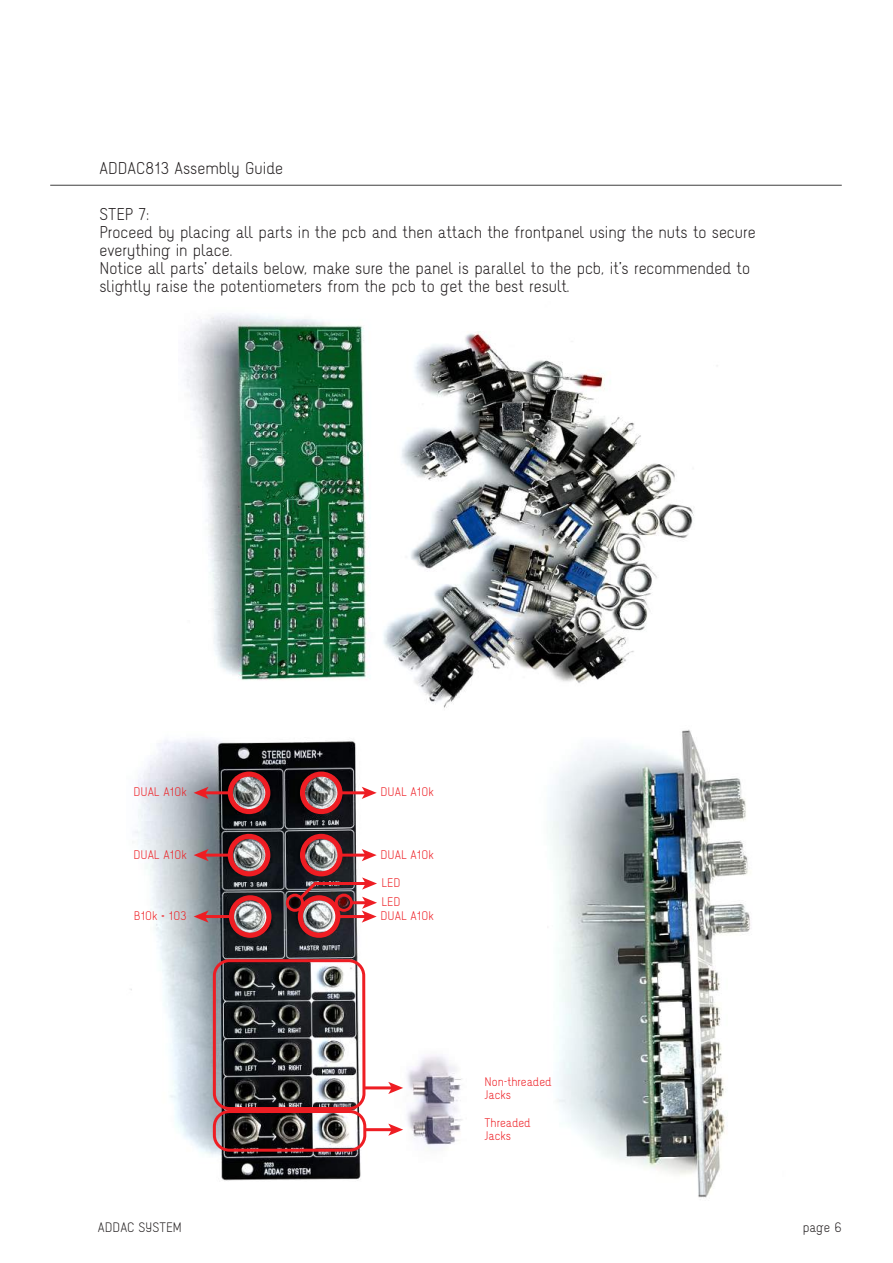
<style>
.page{position:relative;width:893px;height:1263px;background:#fff}
.page>*{position:absolute;margin:0;border:0;box-sizing:border-box;transform-origin:0 0}
.t1{font:15px/18px "Naiv Thin Text";color:#231f20}
.t2{font:12px "Naiv Thin Text";color:#231f20}
.t3{font:10.95px/13.2px "Naiv Thin Text";color:#ee1d23}
</style>
<div class="page">
<hr style="left:50px;top:185px;width:792px;height:1px;background:#3e3e3f">
<img style="left:184px;top:313px;width:510px;height:395px">
<img style="left:550px;top:729px;width:201px;height:469px">
<img style="left:130px;top:739px;width:258px;height:442px">
<img style="left:407px;top:1055px;width:55px;height:90px">
<hr style="left:365px;top:1128px;width:28px;height:3px;background:#ee1d23">
<svg style="left:388px;top:1123px;width:15px;height:13px"></svg>
<hr style="left:365px;top:1086px;width:28px;height:3px;background:#ee1d23">
<svg style="left:388px;top:1082px;width:15px;height:12px"></svg>
<div style="left:228px;top:771px;width:42px;height:43px;border:5px solid #ee1d23;border-radius:50%"></div>
<hr style="left:204px;top:791px;width:26px;height:3px;background:#ee1d23">
<svg style="left:194px;top:787px;width:15px;height:12px"></svg>
<div style="left:300px;top:771px;width:43px;height:43px;border:5px solid #ee1d23;border-radius:50%"></div>
<hr style="left:340px;top:791px;width:26px;height:3px;background:#ee1d23">
<svg style="left:362px;top:787px;width:15px;height:12px"></svg>
<div style="left:300px;top:834px;width:43px;height:42px;border:5px solid #ee1d23;border-radius:50%"></div>
<hr style="left:340px;top:854px;width:26px;height:3px;background:#ee1d23">
<svg style="left:362px;top:849px;width:15px;height:12px"></svg>
<div style="left:298px;top:895px;width:42px;height:43px;border:5px solid #ee1d23;border-radius:50%"></div>
<div style="left:228px;top:834px;width:42px;height:42px;border:5px solid #ee1d23;border-radius:50%"></div>
<hr style="left:204px;top:854px;width:26px;height:3px;background:#ee1d23">
<svg style="left:194px;top:849px;width:15px;height:12px"></svg>
<div style="left:229px;top:895px;width:42px;height:43px;border:5px solid #ee1d23;border-radius:50%"></div>
<hr style="left:204px;top:915px;width:27px;height:3px;background:#ee1d23">
<svg style="left:194px;top:910px;width:15px;height:13px"></svg>
<div style="left:286px;top:894px;width:18px;height:18px;border:3px solid #ee1d23;border-radius:50%"></div>
<svg style="left:296px;top:877px;width:81px;height:46px"></svg>
<div style="left:213px;top:1110px;width:153px;height:42px;border:3px solid #ee1d23;border-radius:15px"></div>
<div style="left:213px;top:959px;width:152px;height:151px;border:3px solid #ee1d23;border-radius:15px"></div>
<p class="t1" style="left:99px;top:159px;width:185px">ADDAC813 Assembly Guide</p>
<p class="t1" style="left:99px;top:205px;width:658px">STEP 7:<br>Proceed by placing all parts in the pcb and then attach the frontpanel using the nuts to secure everything in place.<br>Notice all parts’ details below, make sure the panel is parallel to the pcb, it’s recommended to slightly raise the potentiometers from the pcb to get the best result.</p>
<p class="t3" style="left:133px;top:785px;width:55px">DUAL A10k</p>
<p class="t3" style="left:380px;top:785px;width:55px">DUAL A10k</p>
<p class="t3" style="left:133px;top:848px;width:55px">DUAL A10k</p>
<p class="t3" style="left:134px;top:909px;width:54px">B10k = 103</p>
<p class="t3" style="left:380px;top:848px;width:55px">DUAL A10k</p>
<p class="t3" style="left:381px;top:876px;width:21px">LED</p>
<p class="t3" style="left:381px;top:895px;width:21px">LED</p>
<p class="t3" style="left:380px;top:909px;width:55px">DUAL A10k</p>
<p class="t3" style="left:485px;top:1075px;width:69px">Non-threaded<br>Jacks</p>
<p class="t3" style="left:485px;top:1116px;width:48px">Threaded<br>Jacks</p>
<p class="t2" style="left:98px;top:1219px;width:85px">ADDAC SYSTEM</p>
<p class="t2" style="left:803px;top:1219px;width:40px">page 6</p>
</div>
